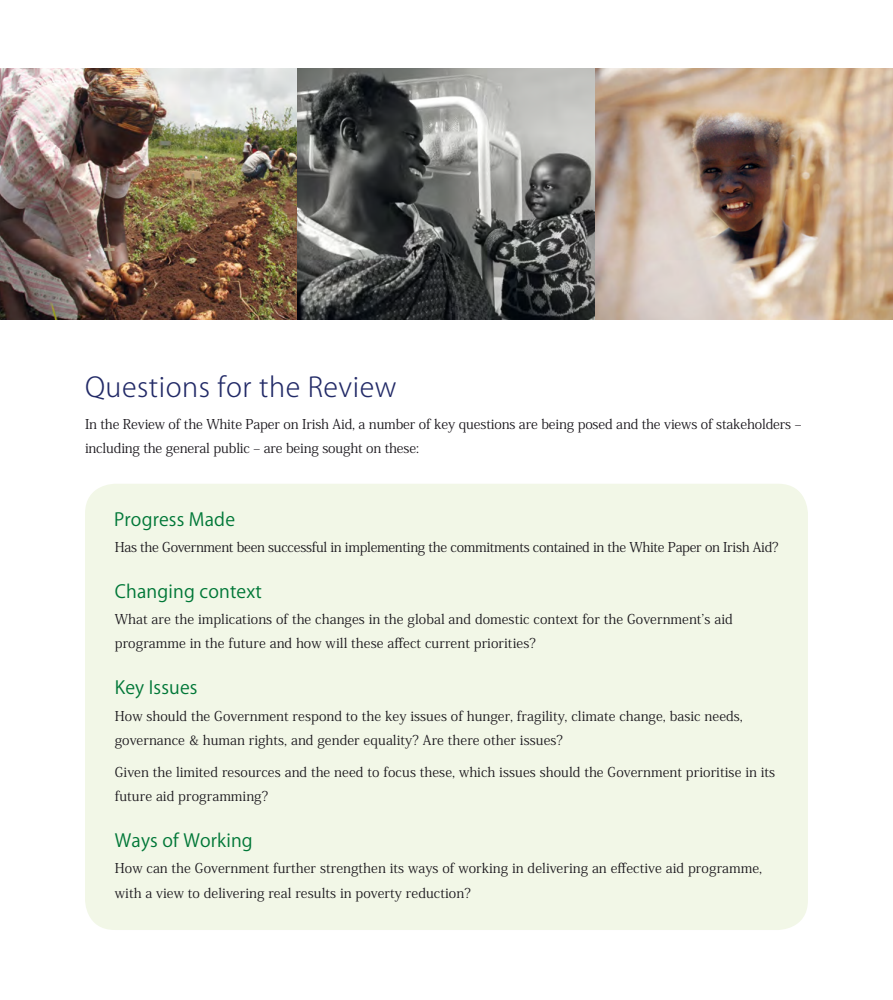
<style>
.page{position:relative;width:893px;height:1000px;background:#fff}
.page>*{position:absolute;margin:0;border:0;box-sizing:border-box;transform-origin:0 0}
.t1{font:300 27px "Koz Go Pro";letter-spacing:.02em;color:#222a67}
.t2{font:18px "Koz Go Pro";letter-spacing:.01em;color:#007737}
.t3{font:13.5px/24px "Koz Min Pro";letter-spacing:.005em;color:#1a171c}
.t4{font:13.5px "Koz Min Pro";letter-spacing:-.02em;color:#1a171c}
</style>
<div class="page">
<div style="left:85px;top:483px;width:723px;height:446px;background:#f2f7e7;border-radius:30px"></div>
<img style="left:0;top:68px;width:893px;height:251px">
<h1 class="t1" style="left:85px;top:369px;width:313px">Questions for the Review</h1>
<p class="t3" style="left:85px;top:412px;width:718px">In the Review of the White Paper on Irish Aid, a number of key questions are being posed and the views of stakeholders – including the general public – are being sought on these:</p>
<h2 class="t2" style="left:114px;top:507px;width:122px">Progress Made</h2>
<p class="t4" style="left:115px;top:537px;width:665px">Has the Government been successful in implementing the commitments contained in the White Paper on Irish Aid?</p>
<h2 class="t2" style="left:115px;top:579px;width:149px">Changing context</h2>
<p class="t3" style="left:115px;top:606px;width:619px">What are the implications of the changes in the global and domestic context for the Government’s aid programme in the future and how will these affect current priorities?</p>
<h2 class="t2" style="left:115px;top:676px;width:84px">Key Issues</h2>
<p class="t3" style="left:115px;top:703px;width:630px">How should the Government respond to the key issues of hunger, fragility, climate change, basic needs, governance &amp; human rights, and gender equality? Are there other issues?</p>
<p class="t3" style="left:115px;top:759px;width:662px">Given the limited resources and the need to focus these, which issues should the Government prioritise in its future aid programming?</p>
<h2 class="t2" style="left:115px;top:828px;width:139px">Ways of Working</h2>
<p class="t3" style="left:115px;top:855px;width:649px">How can the Government further strengthen its ways of working in delivering an effective aid programme, with a view to delivering real results in poverty reduction?</p>
</div>
